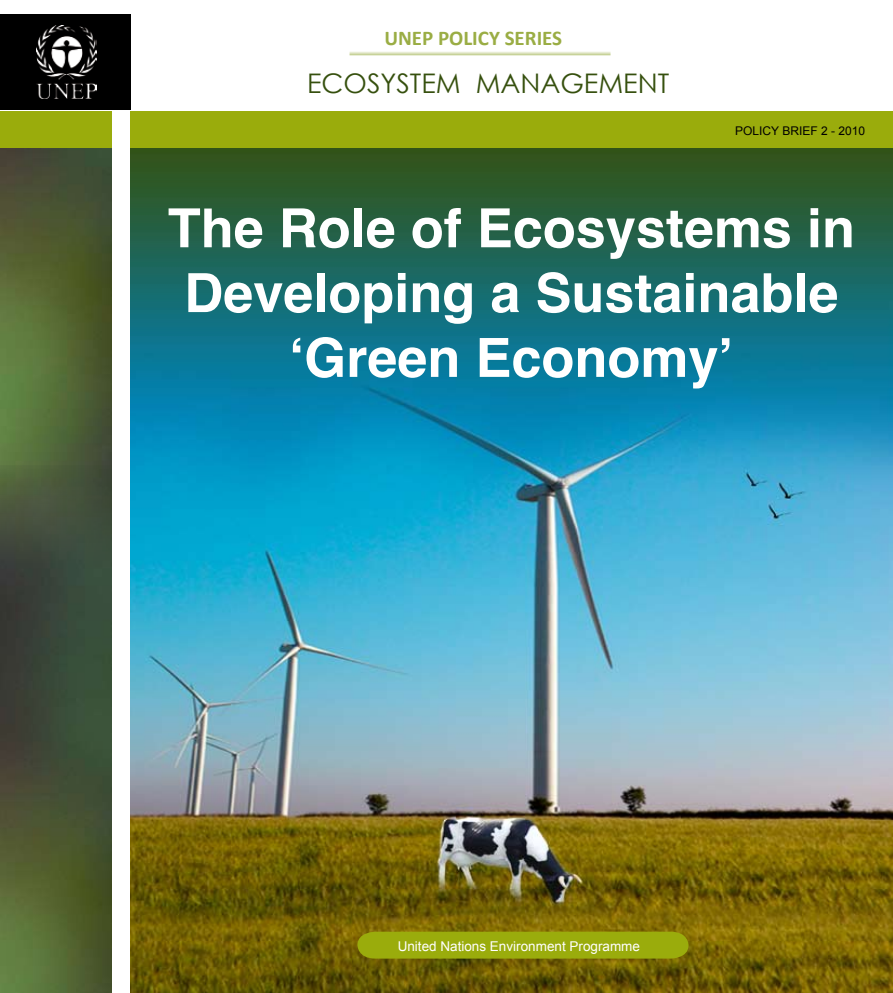
<style>
.page{position:relative;width:893px;height:993px;background:#fff}
.page>*{position:absolute;margin:0;border:0;box-sizing:border-box;transform-origin:0 0}
.t1{font:700 54px/64.8px "Helvetica";color:#fff;text-align:center}
.t2{font:27px "Century Gothic";color:#36500e}
.t3{font:700 21px "Calibri";color:#9aad44}
.t4{font:13.5px "Arial";color:#fff}
.t5{font:12px "Arial";color:#000}
</style>
<div class="page">
<img style="left:0;top:148px;width:112px;height:317px">
<img style="left:0;top:465px;width:112px;height:528px">
<img style="left:130px;top:148px;width:763px;height:845px">
<div style="left:357px;top:932px;width:331px;height:26px;background:#9aac0c"></div>
<svg style="left:350px;top:51px;width:260px;height:4px"></svg>
<div style="left:0;top:112px;width:893px;height:36px;background:#9aac0c"></div>
<div style="left:112px;top:96px;width:18px;height:897px;background:#fff"></div>
<div style="left:0;top:14px;width:130px;height:96px;background:#000"></div>
<img style="left:36px;top:25px;width:61px;height:73px">
<p class="t3" style="left:384px;top:25px;width:179px">UNEP POLICY SERIES</p>
<p class="t2" style="left:307px;top:67px;width:364px">ECOSYSTEM MANAGEMENT</p>
<p class="t5" style="left:735px;top:123px;width:131px">POLICY BRIEF 2 - 2010</p>
<p class="t1" style="left:168px;top:193px;width:689px">The Role of Ecosystems in<br>Developing a Sustainable ‘Green Economy’</p>
<p class="t4" style="left:398px;top:937px;width:244px">United Nations Environment Programme</p>
</div>
